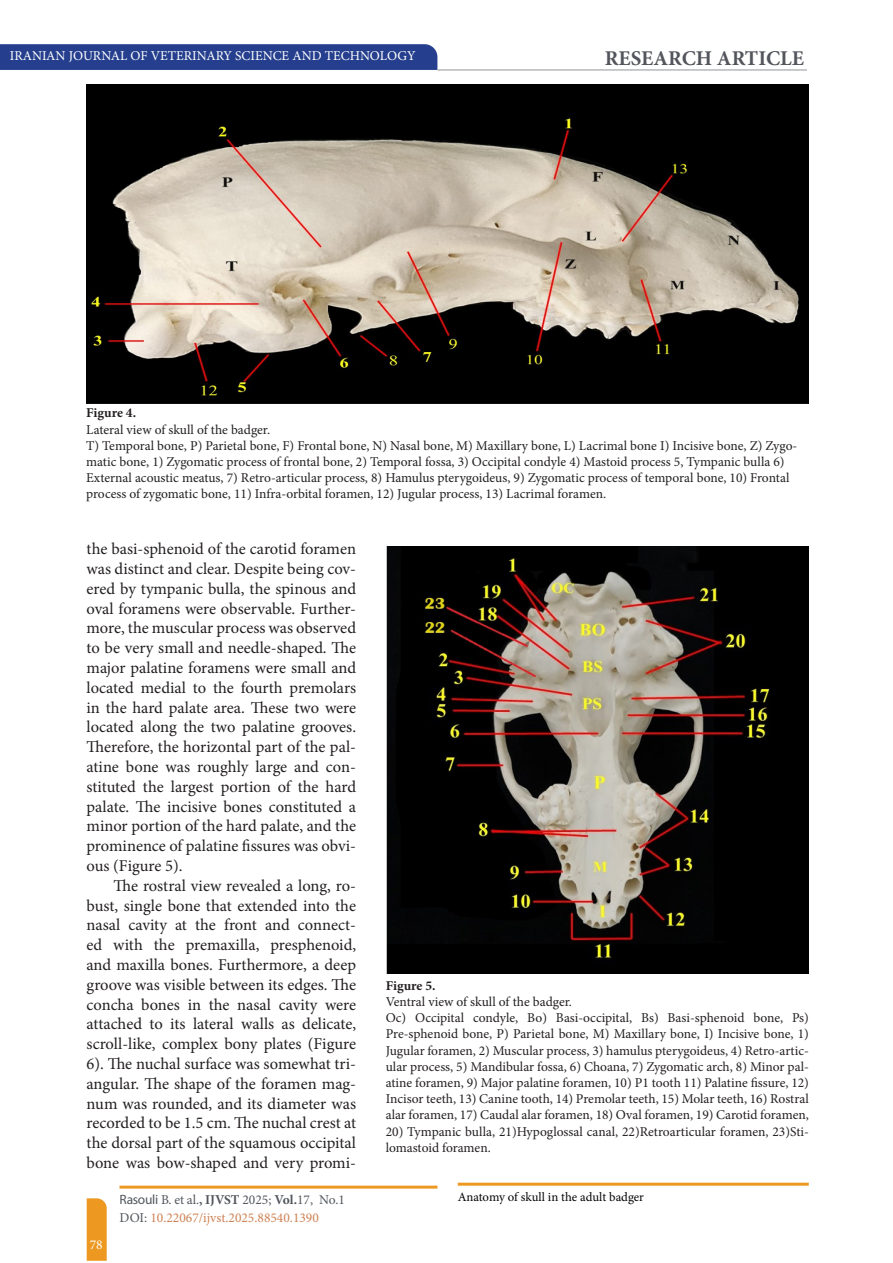
<style>
.page{position:relative;width:893px;height:1263px;background:#fff}
.page>*{position:absolute;margin:0;border:0;box-sizing:border-box;transform-origin:0 0}
.t1{font:700 21px "Minion Pro";color:#53555c}
.Text{font:16.5px/19.8px "Minion Pro";letter-spacing:-.005em;color:#231f20;text-align:justify}
.t2{font:13.5px/16.2px "Minion Pro";color:#231f20}
.t3{font:13.5px "Minion Pro";color:#fff}
.t4{font:13.5px "Minion Pro";color:#52565c}
.t5{font:13.5px "Minion Pro";color:#cd8153}
.t6{font:700 13.5px "Minion Pro";color:#231f20}
.t7{font:12.75px "Minion Pro";letter-spacing:-.005em;color:#040503}
.s1{font-family:"Myriad Pro"}
.s2{font-weight:700}
.s3{color:#52565c}
</style>
<div class="page">
<svg style="left:0;top:44px;width:438px;height:26px;background:#27418f"></svg>
<hr style="left:437px;top:69px;width:370px;height:2px;background:#b6b8b9">
<svg style="left:87px;top:1198px;width:20px;height:63px"></svg>
<hr style="left:458px;top:1183px;width:351px;height:3px;background:#ec9821">
<hr style="left:120px;top:1185px;width:317px;height:3px;background:#ec9821">
<img style="left:86px;top:85px;width:722px;height:319px">
<img style="left:386px;top:546px;width:422px;height:427px">
<p class="t3" style="left:10px;top:47px;width:407px">IRANIAN JOURNAL OF VETERINARY SCIENCE AND TECHNOLOGY</p>
<p class="t1" style="left:605px;top:43px;width:201px">RESEARCH ARTICLE</p>
<p class="t6" style="left:86px;top:404px;width:51px">Figure 4.</p>
<p class="t2" style="left:86px;top:421px;width:185px">Lateral view of skull of the badger.</p>
<p class="t2" style="left:86px;top:437px;width:713px">T) Temporal bone, P) Parietal bone, F) Frontal bone, N) Nasal bone, M) Maxillary bone, L) Lacrimal bone I) Incisive bone, Z) Zygo&shy;matic bone, 1) Zygomatic process of frontal bone, 2) Temporal fossa, 3) Occipital condyle 4) Mastoid process 5, Tympanic bulla 6)<br>External acoustic meatus, 7) Retro-articular process, 8) Hamulus pterygoideus, 9) Zygomatic process of temporal bone, 10) Frontal process of zygomatic bone, 11) Infra-orbital foramen, 12) Jugular process, 13) Lacrimal foramen.</p>
<p class="Text" style="left:87px;top:539px;width:271px">the basi-sphenoid of the carotid foramen was distinct and clear. Despite being cov&shy;ered by tympanic bulla, the spinous and oval foramens were observable. Further&shy;more, the muscular process was observed to be very small and needle-shaped. The major palatine foramens were small and located medial to the fourth premolars in the hard palate area. These two were located along the two palatine grooves.<br>Therefore, the horizontal part of the pal&shy;atine bone was roughly large and con&shy;stituted the largest portion of the hard palate. The incisive bones constituted a minor portion of the hard palate, and the prominence of palatine fissures was obvi&shy;ous (Figure 5).</p>
<p class="Text" style="left:87px;top:876px;width:271px;text-indent:27px">The rostral view revealed a long, ro&shy;bust, single bone that extended into the nasal cavity at the front and connect&shy;ed with the premaxilla, presphenoid, and maxilla bones. Furthermore, a deep groove was visible between its edges. The concha bones in the nasal cavity were attached to its lateral walls as delicate, scroll-like, complex bony plates (Figure 6). The nuchal surface was somewhat tri&shy;angular. The shape of the foramen mag&shy;num was rounded, and its diameter was recorded to be 1.5 cm. The nuchal crest at the dorsal part of the squamous occipital bone was bow-shaped and very promi-</p>
<p class="t6" style="left:386px;top:976px;width:51px">Figure 5.</p>
<p class="t2" style="left:386px;top:993px;width:188px">Ventral view of skull of the badger.</p>
<p class="t2" style="left:386px;top:1010px;width:425px;text-align:justify">Oc) Occipital condyle, Bo) Basi-occipital, Bs) Basi-sphenoid bone, Ps)<br>Pre-sphenoid bone, P) Parietal bone, M) Maxillary bone, I) Incisive bone, 1)<br>Jugular foramen, 2) Muscular process, 3) hamulus pterygoideus, 4) Retro-artic&shy;ular process, 5) Mandibular fossa, 6) Choana, 7) Zygomatic arch, 8) Minor pal&shy;atine foramen, 9) Major palatine foramen, 10) P1 tooth 11) Palatine fissure, 12)<br>Incisor teeth, 13) Canine tooth, 14) Premolar teeth, 15) Molar teeth, 16) Rostral alar foramen, 17) Caudal alar foramen, 18) Oval foramen, 19) Carotid foramen,</p>
<p class="t2" style="left:386px;top:1123px;width:425px">20) Tympanic bulla, 21)Hypoglossal canal, 22)Retroarticular foramen, 23)Sti&shy;lomastoid foramen.</p>
<p class="t3" style="left:90px;top:1235px;width:14px">78</p>
<p class="t4" style="left:120px;top:1190px;width:227px"><span class="s1">Rasouli</span> B. et al.<span class="s2">, IJVST</span> 2025; <span class="s2">Vol.</span>17, No.1</p>
<p class="t7" style="left:458px;top:1188px;width:188px">Anatomy of skull in the adult badger</p>
<p class="t5" style="left:120px;top:1208px;width:201px"><span class="s3">DOI:</span> 10.22067/ijvst.2025.88540.1390</p>
</div>
